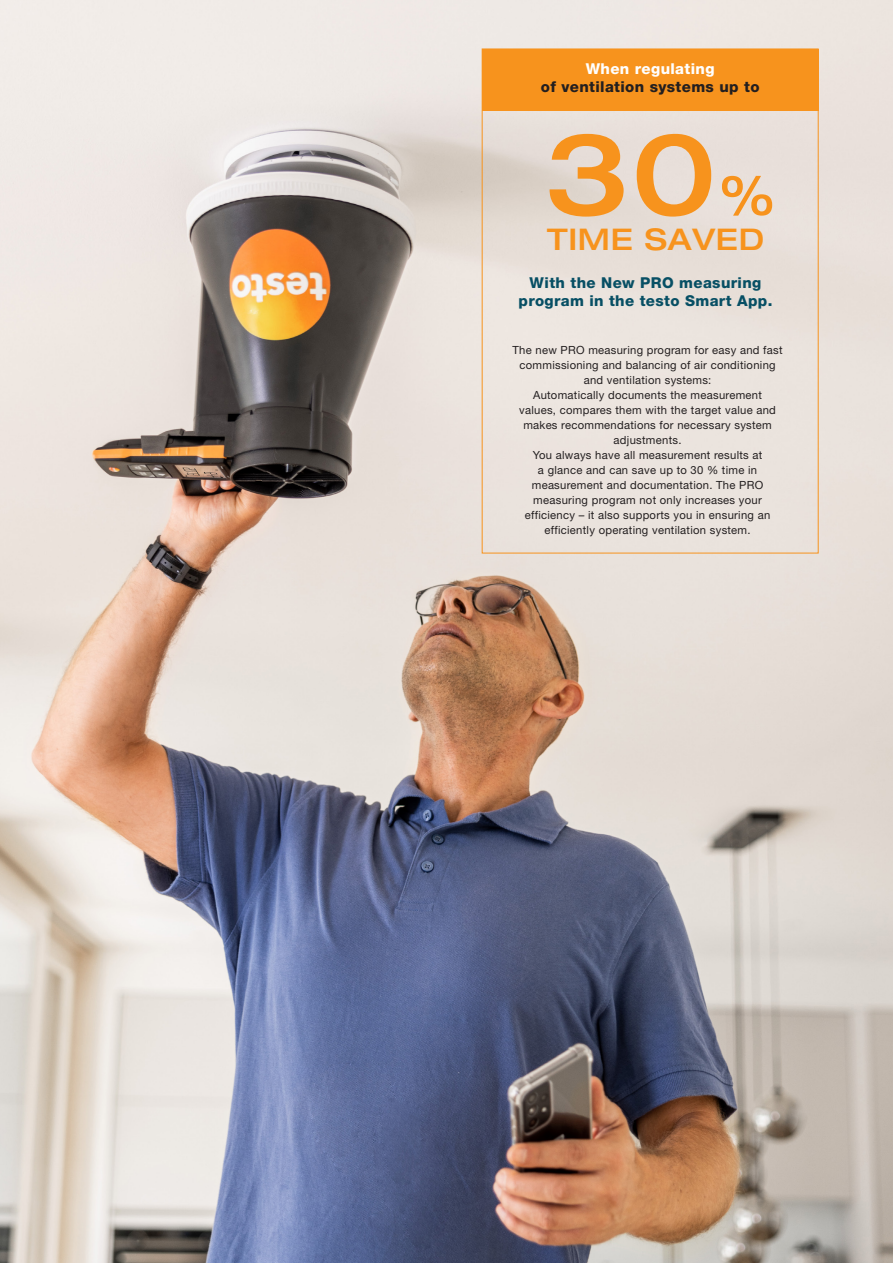
<style>
.page{position:relative;width:893px;height:1263px;background:#fff}
.page>*{position:absolute;margin:0;border:0;box-sizing:border-box;transform-origin:0 0}
.Headline_16pt{font:500 expanded 114.3px "Helvetica Neue LTW1 G";color:#f7931d}
.Headline_16pt-2{font:500 expanded 29.85px "Helvetica Neue LTW1 G";letter-spacing:.025em;color:#f7931d}
.t1{font:800 15px/18px "Helvetica Neue LTW1 G";letter-spacing:.025em;color:#074f64;text-align:center}
.Kollumnentitel_10pt{font:800 15px/18px "Helvetica Neue LTW1 G";letter-spacing:.025em;color:#231f20;text-align:center}
.t2{font:11.25px/15px "Helvetica Neue LTW1 G";letter-spacing:.025em;color:#231f20;text-align:center}
.s1{color:#fff}
.s2{font-size:54.9px}
</style>
<div class="page">
<img style="left:0;top:0;width:893px;height:1263px">
<div style="left:482px;top:49px;width:337px;height:62px;background:#f7931d"></div>
<p class="Kollumnentitel_10pt" style="left:541px;top:60px;width:220px"><span class="s1">When regulating<br></span>of ventilation systems up to</p>
<p class="Headline_16pt" style="left:544px;top:101px;width:232px">30<span class="s2">%</span></p>
<p class="Headline_16pt-2" style="left:547px;top:220px;width:219px">TIME SAVED</p>
<p class="t1" style="left:518px;top:274px;width:255px">With the New PRO measuring program in the testo Smart App.</p>
<p class="t2" style="left:512px;top:342px;width:272px">The new PRO measuring program for easy and fast commissioning and balancing of air conditioning and ventilation systems:</p>
<p class="t2" style="left:519px;top:387px;width:258px">Automatically documents the measurement values, compares them with the target value and makes recommendations for necessary system adjustments.</p>
<p class="t2" style="left:525px;top:447px;width:247px">You always have all measurement results at<br>a glance and can save up to 30 % time in measurement and documentation. The PRO measuring program not only increases your efficiency – it also supports you in ensuring an efficiently operating ventilation system.</p>
</div>
